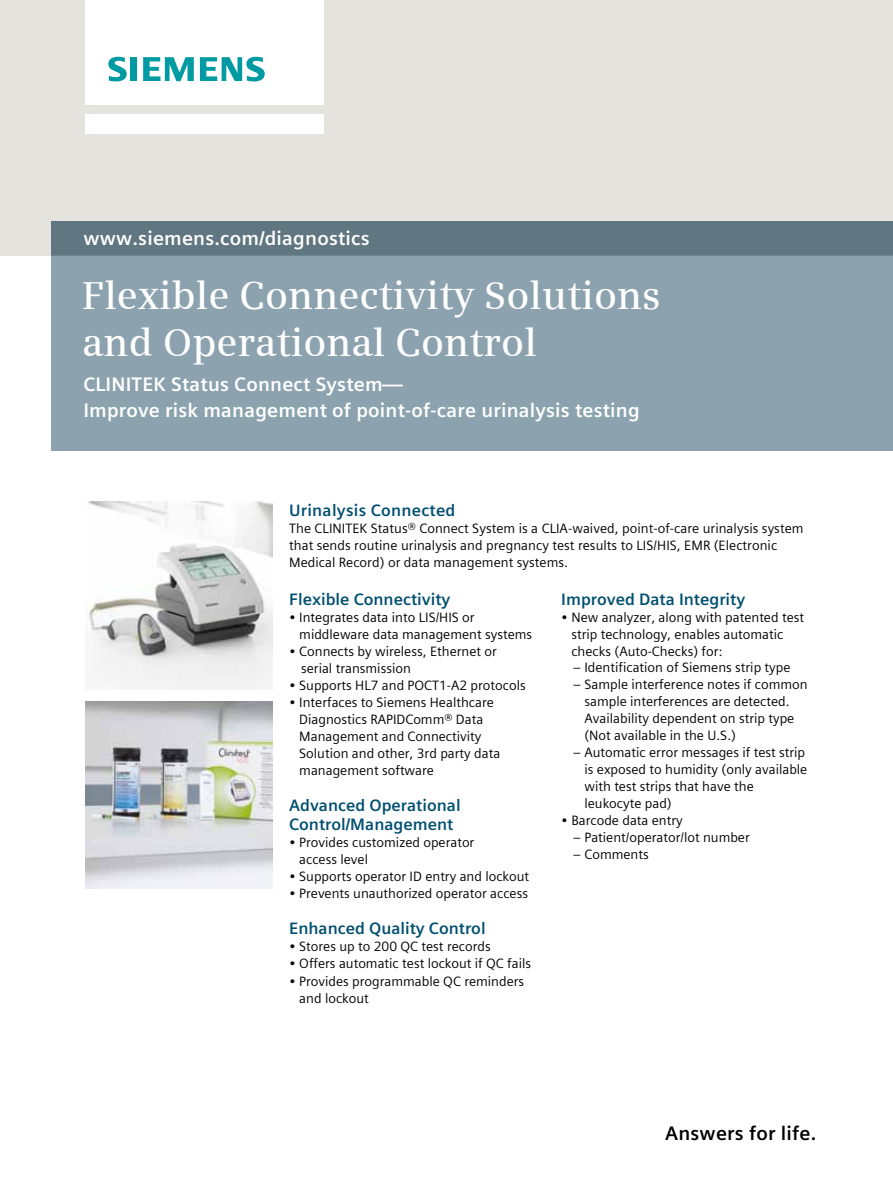
<style>
.page{position:relative;width:893px;height:1191px;background:#fff}
.page>*{position:absolute;margin:0;border:0;box-sizing:border-box;transform-origin:0 0}
.t1{font:600 39px/46.8px "Siemens Serif";color:#fff}
.t2{font:700 19.5px/25.5px "Siemens Sans Global";letter-spacing:.01em;color:#fff}
.t3{font:700 19.5px "Siemens Sans Global";letter-spacing:.01em;color:#000}
.t4{font:700 16.5px/19.2px "Siemens Sans Global";color:#004f70}
.t5{font:13.5px/17px "Siemens Sans Global";color:#000}
</style>
<div class="page">
<img style="left:88px;top:502px;width:184px;height:187px">
<img style="left:85px;top:701px;width:187px;height:187px">
<div style="left:0;top:0;width:893px;height:256px;background:#e4e3de"></div>
<div style="left:51px;top:256px;width:842px;height:195px;background:#8ca3af"></div>
<div style="left:51px;top:222px;width:842px;height:34px;background:#607680"></div>
<div style="left:85px;top:114px;width:238px;height:19px;background:#fff"></div>
<div style="left:85px;top:0;width:238px;height:105px;background:#fff"></div>
<svg style="left:108px;top:57px;width:19px;height:24px"></svg>
<div style="left:130px;top:57px;width:7px;height:24px;background:#009aa3"></div>
<svg style="left:143px;top:57px;width:51px;height:24px"></svg>
<svg style="left:200px;top:57px;width:65px;height:24px"></svg>
<h2 class="t2" style="left:83px;top:226px;width:288px">www.siemens.com/diagnostics</h2>
<h1 class="t1" style="left:82px;top:272px;width:580px">Flexible Connectivity Solutions and Operational Control</h1>
<h2 class="t2" style="left:83px;top:372px;width:558px">CLINITEK Status Connect System—<br>Improve risk management of point-of-care urinalysis testing</h2>
<p class="t4" style="left:289px;top:501px;width:168px">Urinalysis Connected</p>
<p class="t5" style="left:289px;top:520px;width:516px">The CLINITEK Status® Connect System is a CLIA-waived, point-of-care urinalysis system that sends routine urinalysis and pregnancy test results to LIS/HIS, EMR (Electronic<br>Medical Record) or data management systems.</p>
<p class="t4" style="left:289px;top:589px;width:163px">Flexible Connectivity</p>
<p class="t5" style="left:299px;top:609px;width:234px;text-indent:-10px">• Integrates data into LIS/HIS or middleware data management systems</p>
<p class="t5" style="left:301px;top:643px;width:197px;text-indent:-12px">• Connects by wireless, Ethernet or serial transmission</p>
<p class="t5" style="left:289px;top:677px;width:238px">• Supports HL7 and POCT1-A2 protocols</p>
<p class="t5" style="left:299px;top:694px;width:202px;text-indent:-10px">• Interfaces to Siemens Healthcare<br>Diagnostics RAPIDComm® Data<br>Management and Connectivity<br>Solution and other, 3rd party data management software</p>
<p class="t4" style="left:289px;top:796px;width:173px">Advanced Operational<br>Control/Management</p>
<p class="t5" style="left:299px;top:834px;width:177px;text-indent:-10px">• Provides customized operator access level</p>
<p class="t5" style="left:289px;top:868px;width:242px">• Supports operator ID entry and lockout</p>
<p class="t5" style="left:289px;top:885px;width:240px">• Prevents unauthorized operator access</p>
<p class="t4" style="left:289px;top:919px;width:198px">Enhanced Quality Control</p>
<p class="t5" style="left:289px;top:938px;width:203px">• Stores up to 200 QC test records</p>
<p class="t5" style="left:289px;top:955px;width:243px">• Offers automatic test lockout if QC fails</p>
<p class="t5" style="left:299px;top:972px;width:226px;text-indent:-10px">• Provides programmable QC reminders and lockout</p>
<p class="t4" style="left:561px;top:589px;width:185px">Improved Data Integrity</p>
<p class="t5" style="left:571px;top:609px;width:234px;text-indent:-10px">• New analyzer, along with patented test strip technology, enables automatic checks (Auto-Checks) for:</p>
<p class="t5" style="left:573px;top:659px;width:219px">– Identification of Siemens strip type</p>
<p class="t5" style="left:584px;top:676px;width:225px;text-indent:-11px">– Sample interference notes if common sample interferences are detected.<br>Availability dependent on strip type (Not available in the U.S.)</p>
<p class="t5" style="left:584px;top:744px;width:224px;text-indent:-11px">– Automatic error messages if test strip is exposed to humidity (only available with test strips that have the leukocyte pad)</p>
<p class="t5" style="left:561px;top:812px;width:123px">• Barcode data entry</p>
<p class="t5" style="left:573px;top:829px;width:178px">– Patient/operator/lot number</p>
<p class="t5" style="left:573px;top:846px;width:77px">– Comments</p>
<h2 class="t3" style="left:665px;top:1118px;width:153px">Answers for life.</h2>
</div>
